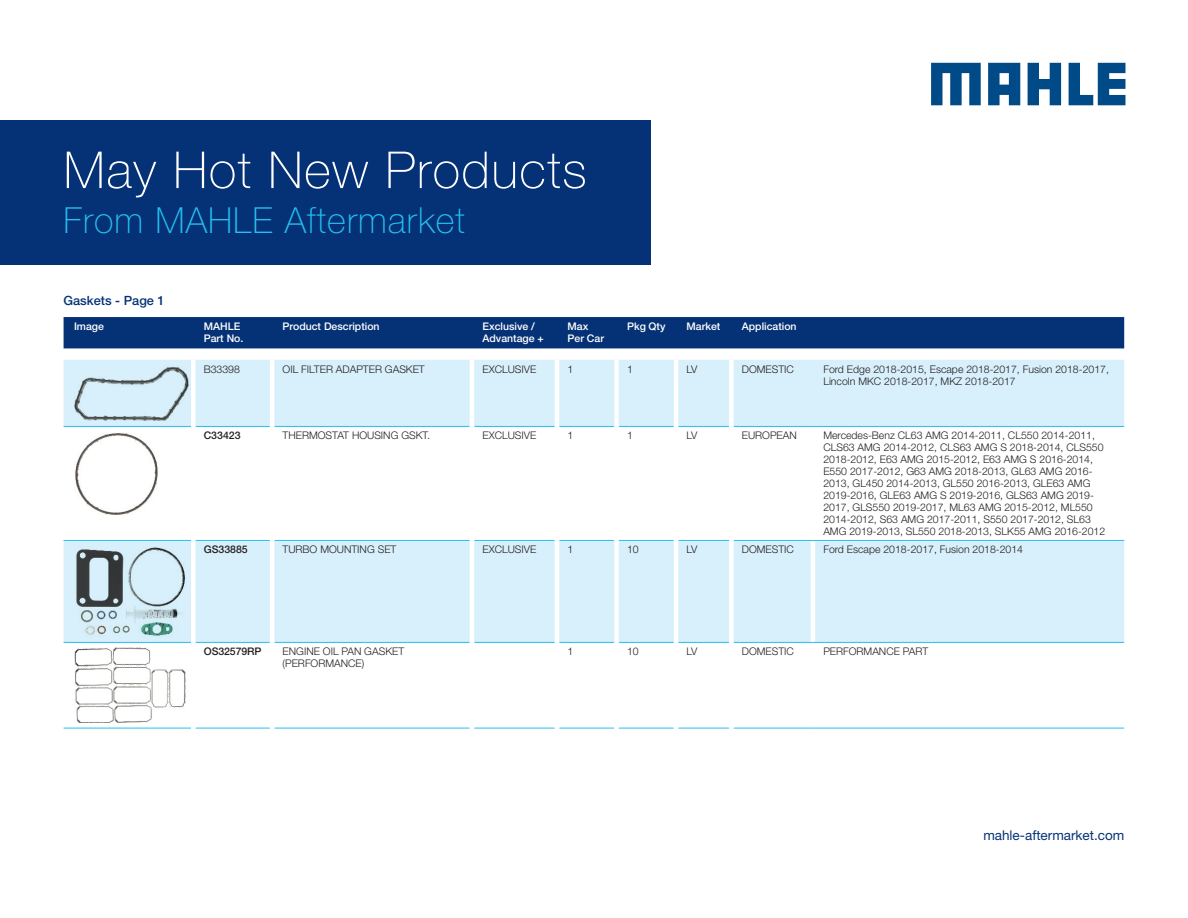
<style>
.page{position:relative;width:1188px;height:918px;background:#fff}
.page>*{position:absolute;margin:0;border:0;box-sizing:border-box;transform-origin:0 0}
.t1{font:100 51px "Helvetica Neue LT Pro";letter-spacing:.03em;color:#fff}
.t2{font:100 36px "Helvetica Neue";letter-spacing:.03em;color:#26bff0}
.t3{font:13.5px "Helvetica Neue LT Pro";color:#053276}
.XX___100___Copy___He{font:500 12.75px "Helvetica Neue LT Pro";color:#053276}
.AM___100___Narrow{font:300 10.5px/12px "Helvetica Neue LT Pro";color:#231f20}
.AM___100___Narrow-2{font:500 10.5px/12px "Helvetica Neue LT Pro";color:#fff}
.AM___100___Narrow-3{font:500 10.5px "Helvetica Neue LT Pro";color:#231f20}
</style>
<div class="page">
<svg style="left:931px;top:63px;width:50px;height:42px"></svg>
<svg style="left:1028px;top:63px;width:33px;height:42px"></svg>
<svg style="left:1069px;top:63px;width:56px;height:42px"></svg>
<svg style="left:988px;top:63px;width:32px;height:42px"></svg>
<div style="left:0;top:120px;width:651px;height:145px;background:#053276"></div>
<div style="left:64px;top:317px;width:1060px;height:31px;background:#053276"></div>
<div style="left:64px;top:360px;width:1060px;height:66px;background:#d8f0fb"></div>
<svg style="left:64px;top:539px;width:1060px;height:189px;fill:#d8f0fb"></svg>
<hr style="left:811px;top:427px;width:4px;height:113px;background:#fff">
<hr style="left:811px;top:541px;width:4px;height:101px;background:#fff">
<hr style="left:811px;top:643px;width:4px;height:85px;background:#fff">
<hr style="left:64px;top:426px;width:127px;height:1px;background:#26bff0">
<hr style="left:196px;top:426px;width:74px;height:1px;background:#26bff0">
<hr style="left:274px;top:426px;width:196px;height:1px;background:#26bff0">
<hr style="left:474px;top:426px;width:81px;height:1px;background:#26bff0">
<hr style="left:559px;top:426px;width:55px;height:1px;background:#26bff0">
<hr style="left:619px;top:426px;width:55px;height:1px;background:#26bff0">
<hr style="left:678px;top:426px;width:51px;height:1px;background:#26bff0">
<hr style="left:734px;top:426px;width:79px;height:1px;background:#26bff0">
<hr style="left:813px;top:426px;width:311px;height:1px;background:#26bff0">
<hr style="left:64px;top:540px;width:127px;height:1px;background:#26bff0">
<hr style="left:196px;top:540px;width:74px;height:1px;background:#26bff0">
<hr style="left:274px;top:540px;width:196px;height:1px;background:#26bff0">
<hr style="left:474px;top:540px;width:81px;height:1px;background:#26bff0">
<hr style="left:559px;top:540px;width:55px;height:1px;background:#26bff0">
<hr style="left:619px;top:540px;width:55px;height:1px;background:#26bff0">
<hr style="left:678px;top:540px;width:51px;height:1px;background:#26bff0">
<hr style="left:734px;top:540px;width:79px;height:1px;background:#26bff0">
<hr style="left:813px;top:540px;width:311px;height:1px;background:#26bff0">
<hr style="left:64px;top:642px;width:127px;height:1px;background:#26bff0">
<hr style="left:196px;top:642px;width:74px;height:1px;background:#26bff0">
<hr style="left:274px;top:642px;width:196px;height:1px;background:#26bff0">
<hr style="left:474px;top:642px;width:81px;height:1px;background:#26bff0">
<hr style="left:559px;top:642px;width:55px;height:1px;background:#26bff0">
<hr style="left:619px;top:642px;width:55px;height:1px;background:#26bff0">
<hr style="left:678px;top:642px;width:51px;height:1px;background:#26bff0">
<hr style="left:734px;top:642px;width:79px;height:1px;background:#26bff0">
<hr style="left:813px;top:642px;width:311px;height:1px;background:#26bff0">
<hr style="left:64px;top:728px;width:127px;height:1px;background:#26bff0">
<hr style="left:196px;top:728px;width:74px;height:1px;background:#26bff0">
<hr style="left:274px;top:728px;width:196px;height:1px;background:#26bff0">
<hr style="left:474px;top:728px;width:81px;height:1px;background:#26bff0">
<hr style="left:559px;top:728px;width:55px;height:1px;background:#26bff0">
<hr style="left:619px;top:728px;width:55px;height:1px;background:#26bff0">
<hr style="left:678px;top:728px;width:51px;height:1px;background:#26bff0">
<hr style="left:734px;top:728px;width:79px;height:1px;background:#26bff0">
<hr style="left:813px;top:728px;width:311px;height:1px;background:#26bff0">
<div style="left:191px;top:360px;width:5px;height:66px;background:#fff"></div>
<hr style="left:270px;top:360px;width:4px;height:66px;background:#fff">
<hr style="left:470px;top:360px;width:4px;height:66px;background:#fff">
<hr style="left:555px;top:360px;width:4px;height:66px;background:#fff">
<div style="left:614px;top:360px;width:5px;height:66px;background:#fff"></div>
<hr style="left:674px;top:360px;width:4px;height:66px;background:#fff">
<div style="left:729px;top:360px;width:5px;height:66px;background:#fff"></div>
<div style="left:191px;top:426px;width:5px;height:114px;background:#fff"></div>
<hr style="left:270px;top:426px;width:4px;height:114px;background:#fff">
<hr style="left:470px;top:426px;width:4px;height:114px;background:#fff">
<hr style="left:555px;top:426px;width:4px;height:114px;background:#fff">
<div style="left:614px;top:426px;width:5px;height:114px;background:#fff"></div>
<hr style="left:674px;top:426px;width:4px;height:114px;background:#fff">
<div style="left:729px;top:426px;width:5px;height:114px;background:#fff"></div>
<div style="left:191px;top:540px;width:5px;height:102px;background:#fff"></div>
<hr style="left:270px;top:540px;width:4px;height:102px;background:#fff">
<hr style="left:470px;top:540px;width:4px;height:102px;background:#fff">
<hr style="left:555px;top:540px;width:4px;height:102px;background:#fff">
<div style="left:614px;top:540px;width:5px;height:102px;background:#fff"></div>
<hr style="left:674px;top:540px;width:4px;height:102px;background:#fff">
<div style="left:729px;top:540px;width:5px;height:102px;background:#fff"></div>
<div style="left:191px;top:642px;width:5px;height:86px;background:#fff"></div>
<hr style="left:270px;top:642px;width:4px;height:86px;background:#fff">
<hr style="left:470px;top:642px;width:4px;height:86px;background:#fff">
<hr style="left:555px;top:642px;width:4px;height:86px;background:#fff">
<div style="left:614px;top:642px;width:5px;height:86px;background:#fff"></div>
<hr style="left:674px;top:642px;width:4px;height:86px;background:#fff">
<div style="left:729px;top:642px;width:5px;height:86px;background:#fff"></div>
<img style="left:74px;top:366px;width:115px;height:55px">
<img style="left:75px;top:433px;width:83px;height:82px">
<img style="left:74px;top:546px;width:112px;height:91px">
<img style="left:74px;top:648px;width:112px;height:75px">
<h1 class="t1" style="left:64px;top:140px;width:525px">May Hot New Products</h1>
<h2 class="t2" style="left:64px;top:200px;width:403px">From MAHLE Aftermarket</h2>
<p class="XX___100___Copy___He" style="left:64px;top:292px;width:103px">Gaskets - Page 1</p>
<p class="AM___100___Narrow-2" style="left:74px;top:320px;width:31px">Image</p>
<p class="AM___100___Narrow-2" style="left:204px;top:320px;width:41px">MAHLE<br>Part No.</p>
<p class="AM___100___Narrow-2" style="left:283px;top:320px;width:99px">Product Description</p>
<p class="AM___100___Narrow-2" style="left:482px;top:320px;width:63px">Exclusive /<br>Advantage +</p>
<p class="AM___100___Narrow-2" style="left:568px;top:320px;width:38px">Max<br>Per Car</p>
<p class="AM___100___Narrow-2" style="left:627px;top:320px;width:40px">Pkg Qty</p>
<p class="AM___100___Narrow-2" style="left:687px;top:320px;width:35px">Market</p>
<p class="AM___100___Narrow-2" style="left:742px;top:320px;width:56px">Application</p>
<p class="AM___100___Narrow" style="left:204px;top:363px;width:38px">B33398</p>
<p class="AM___100___Narrow" style="left:283px;top:363px;width:144px">OIL FILTER ADAPTER GASKET</p>
<p class="AM___100___Narrow" style="left:482px;top:363px;width:55px">EXCLUSIVE</p>
<p class="AM___100___Narrow" style="left:568px;top:363px;width:7px">1</p>
<p class="AM___100___Narrow" style="left:627px;top:363px;width:7px">1</p>
<p class="AM___100___Narrow" style="left:687px;top:363px;width:12px">LV</p>
<p class="AM___100___Narrow" style="left:742px;top:363px;width:54px">DOMESTIC</p>
<p class="AM___100___Narrow" style="left:823px;top:363px;width:287px">Ford Edge 2018-2015, Escape 2018-2017, Fusion 2018-2017,<br>Lincoln MKC 2018-2017, MKZ 2018-2017</p>
<p class="AM___100___Narrow-3" style="left:204px;top:429px;width:38px">C33423</p>
<p class="AM___100___Narrow" style="left:283px;top:429px;width:149px">THERMOSTAT HOUSING GSKT.</p>
<p class="AM___100___Narrow" style="left:482px;top:429px;width:55px">EXCLUSIVE</p>
<p class="AM___100___Narrow" style="left:568px;top:429px;width:7px">1</p>
<p class="AM___100___Narrow" style="left:627px;top:429px;width:7px">1</p>
<p class="AM___100___Narrow" style="left:687px;top:429px;width:12px">LV</p>
<p class="AM___100___Narrow" style="left:742px;top:429px;width:57px">EUROPEAN</p>
<p class="AM___100___Narrow" style="left:823px;top:429px;width:283px">Mercedes-Benz CL63 AMG 2014-2011, CL550 2014-2011, CLS63 AMG 2014-2012, CLS63 AMG S 2018-2014, CLS550<br>2018-2012, E63 AMG 2015-2012, E63 AMG S 2016-2014, E550 2017-2012, G63 AMG 2018-2013, GL63 AMG 2016- 2013, GL450 2014-2013, GL550 2016-2013, GLE63 AMG 2019-2016, GLE63 AMG S 2019-2016, GLS63 AMG 2019- 2017, GLS550 2019-2017, ML63 AMG 2015-2012, ML550<br>2014-2012, S63 AMG 2017-2011, S550 2017-2012, SL63<br>AMG 2019-2013, SL550 2018-2013, SLK55 AMG 2016-2012</p>
<p class="AM___100___Narrow-3" style="left:204px;top:543px;width:45px">GS33885</p>
<p class="AM___100___Narrow" style="left:283px;top:543px;width:115px">TURBO MOUNTING SET</p>
<p class="AM___100___Narrow" style="left:482px;top:543px;width:55px">EXCLUSIVE</p>
<p class="AM___100___Narrow" style="left:568px;top:543px;width:7px">1</p>
<p class="AM___100___Narrow" style="left:627px;top:543px;width:13px">10</p>
<p class="AM___100___Narrow" style="left:687px;top:543px;width:12px">LV</p>
<p class="AM___100___Narrow" style="left:742px;top:543px;width:54px">DOMESTIC</p>
<p class="AM___100___Narrow" style="left:823px;top:543px;width:201px">Ford Escape 2018-2017, Fusion 2018-2014</p>
<p class="AM___100___Narrow-3" style="left:204px;top:645px;width:59px">OS32579RP</p>
<p class="AM___100___Narrow" style="left:283px;top:645px;width:123px">ENGINE OIL PAN GASKET (PERFORMANCE)</p>
<p class="AM___100___Narrow" style="left:568px;top:645px;width:7px">1</p>
<p class="AM___100___Narrow" style="left:627px;top:645px;width:13px">10</p>
<p class="AM___100___Narrow" style="left:687px;top:645px;width:12px">LV</p>
<p class="AM___100___Narrow" style="left:742px;top:645px;width:54px">DOMESTIC</p>
<p class="AM___100___Narrow" style="left:823px;top:645px;width:106px">PERFORMANCE PART</p>
<p class="t3" style="left:983px;top:827px;width:143px">mahle-aftermarket.com</p>
</div>
